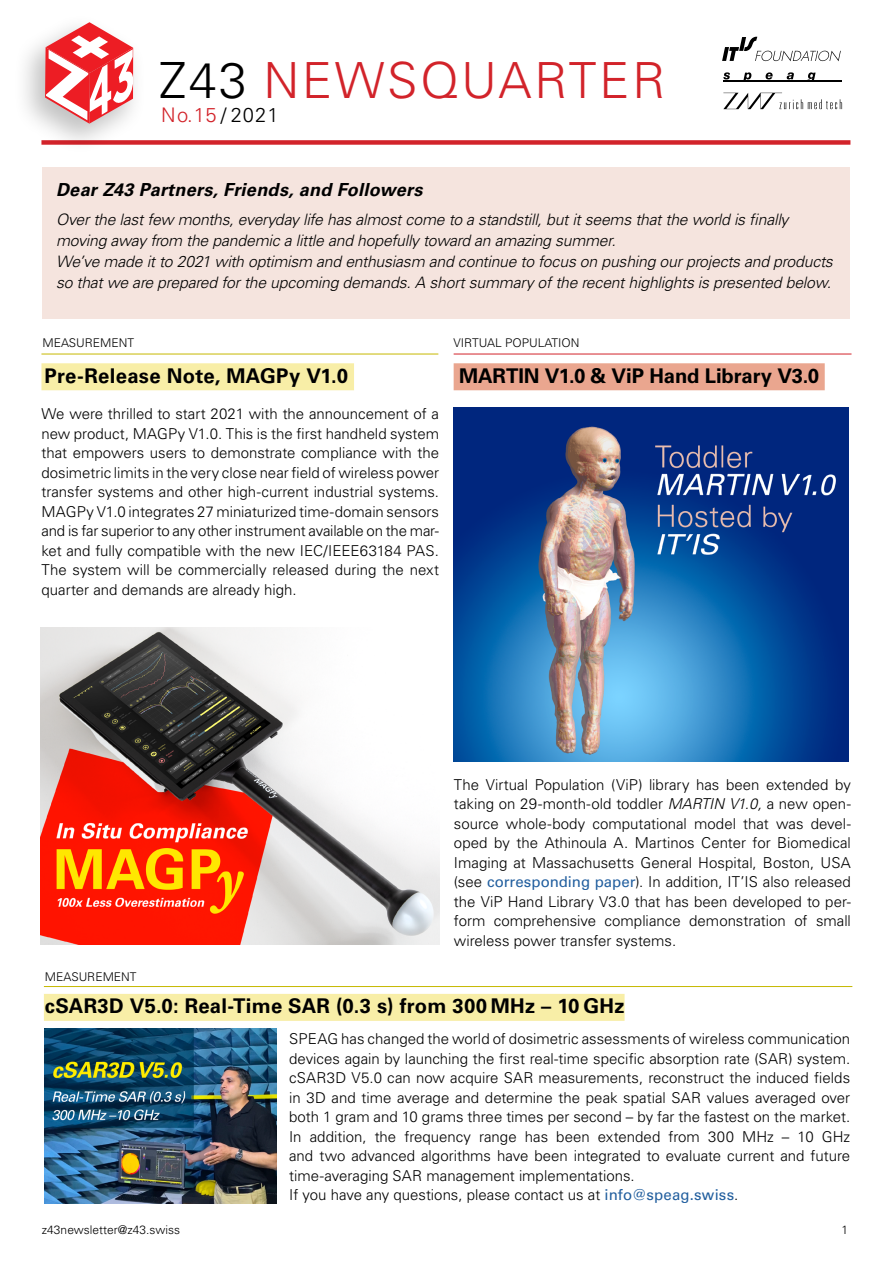
<style>
.page{position:relative;width:893px;height:1263px;background:#fff}
.page>*{position:absolute;margin:0;border:0;box-sizing:border-box;transform-origin:0 0}
.t1{font:300 49.8px "Univers LT Pro 45";letter-spacing:.05em;color:#d2232a}
.t2{font:700 20.25px "Univers LT Pro 65";letter-spacing:.01em;color:#000}
.t3{font:300 20.1px "Univers LT Pro 45";letter-spacing:.05em;color:#d2232a}
.t4{font:italic 700 18px "Univers LT Pro 65";letter-spacing:.015em;color:#000}
.t5{font:italic 300 15.75px/21px "Univers LT Pro 45";letter-spacing:-.01em;color:#000}
.t6{font:300 15px/19.5px "Univers LT Pro 45";color:#000;text-align:justify}
.t7{font:300 12px "Univers LT Pro 45";color:#000}
.s1{color:#000}
.s2{font-style:italic}
.s3{font-family:"Univers LT Pro 55 Roman";font-weight:400;color:#215e9e}
</style>
<div class="page">
<div style="left:43px;top:167px;width:807px;height:152px;background:#f5e4de"></div>
<div style="left:41px;top:140px;width:809px;height:5px;background:#d2232a"></div>
<div style="left:41px;top:363px;width:313px;height:27px;background:#f8eea7"></div>
<img style="left:41px;top:628px;width:398px;height:316px">
<hr style="left:41px;top:354px;width:397px;height:1px;background:#c6b800">
<img style="left:44px;top:1028px;width:233px;height:175px">
<img style="left:453px;top:407px;width:396px;height:354px">
<div style="left:454px;top:363px;width:371px;height:27px;background:#eaa68f"></div>
<hr style="left:454px;top:354px;width:397px;height:1px;background:#d2232a">
<div style="left:12px;top:11px;width:134px;height:145px;background:#000;opacity:.24"></div>
<svg style="left:45px;top:22px;width:88px;height:102px"></svg>
<svg style="left:723px;top:93px;width:119px;height:16px"></svg>
<hr style="left:723px;top:80px;width:119px;height:2px;background:#000">
<svg style="left:723px;top:72px;width:7px;height:7px"></svg>
<svg style="left:743px;top:72px;width:8px;height:8px"></svg>
<svg style="left:766px;top:72px;width:7px;height:7px"></svg>
<svg style="left:787px;top:72px;width:7px;height:7px"></svg>
<svg style="left:808px;top:72px;width:8px;height:8px"></svg>
<svg style="left:722px;top:37px;width:119px;height:24px"></svg>
<div style="left:44px;top:994px;width:581px;height:27px;background:#f8eea7"></div>
<hr style="left:44px;top:986px;width:808px;height:1px;background:#c6b800">
<h1 class="t1" style="left:159px;top:50px;width:508px"><span class="s1">Z43</span> NEWSQUARTER</h1>
<h3 class="t3" style="left:161px;top:103px;width:119px">No.15 <span class="s1">/ 2021</span></h3>
<p class="t4" style="left:56px;top:179px;width:368px">Dear Z43 Partners, Friends, and Followers</p>
<p class="t5" style="left:56px;top:209px;width:778px">Over the last few months, everyday life has almost come to a standstill, but it seems that the world is finally moving away from the pandemic a little and hopefully toward an amazing summer.<br>We’ve made it to 2021 with optimism and enthusiasm and continue to focus on pushing our projects and products so that we are prepared for the upcoming demands. A short summary of the recent highlights is presented below.</p>
<p class="t7" style="left:43px;top:336px;width:93px">MEASUREMENT</p>
<p class="t7" style="left:454px;top:336px;width:127px">VIRTUAL POPULATION</p>
<h2 class="t2" style="left:459px;top:364px;width:361px">MARTIN V1.0 &amp; ViP Hand Library V3.0</h2>
<h2 class="t2" style="left:44px;top:364px;width:305px">Pre-Release Note, MAGPy V1.0</h2>
<p class="t6" style="left:41px;top:404px;width:399px">We were thrilled to start 2021 with the announcement of a new product, MAGPy V1.0. This is the first handheld system that empowers users to demonstrate compliance with the dosimetric limits in the very close near field of wireless power transfer systems and other high-current industrial systems.<br>MAGPy V1.0 integrates 27 miniaturized time-domain sensors and is far superior to any other instrument available on the mar&shy;ket and fully compatible with the new IEC/IEEE63184 PAS.<br>The system will be commercially released during the next quarter and demands are already high.</p>
<p class="t7" style="left:45px;top:969px;width:93px">MEASUREMENT</p>
<p class="t6" style="left:454px;top:775px;width:398px">The Virtual Population (ViP) library has been extended by taking on 29-month-old toddler <span class="s2">MARTIN V1.0,</span> a new open&shy;source whole-body computational model that was devel&shy;oped by the Athinoula A. Martinos Center for Biomedical Imaging at Massachusetts General Hospital, Boston, USA (see <span class="s3">corresponding paper</span>). In addition, IT’IS also released the ViP Hand Library V3.0 that has been developed to per&shy;form comprehensive compliance demonstration of small wireless power transfer systems.</p>
<h2 class="t2" style="left:45px;top:994px;width:581px">cSAR3D V5.0: Real-Time SAR (0.3 s) from 300 MHz – 10 GHz</h2>
<p class="t6" style="left:289px;top:1029px;width:563px;text-align:left">SPEAG has changed the world of dosimetric assessments of wireless communication devices again by launching the first real-time specific absorption rate (SAR) system. cSAR3D V5.0 can now acquire SAR measurements, reconstruct the induced fields in 3D and time average and determine the peak spatial SAR values averaged over both 1 gram and 10 grams three times per second – by far the fastest on the market.<br>In addition, the frequency range has been extended from 300 MHz – 10 GHz and two advanced algorithms have been integrated to evaluate current and future time-averaging SAR management implementations.<br>If you have any questions, please contact us at <span class="s3">info@speag.swiss</span>.</p>
<p class="t7" style="left:42px;top:1223px;width:140px">z43newsletter@z43.swiss</p>
<p class="t7" style="left:841px;top:1223px;width:8px">1</p>
</div>
